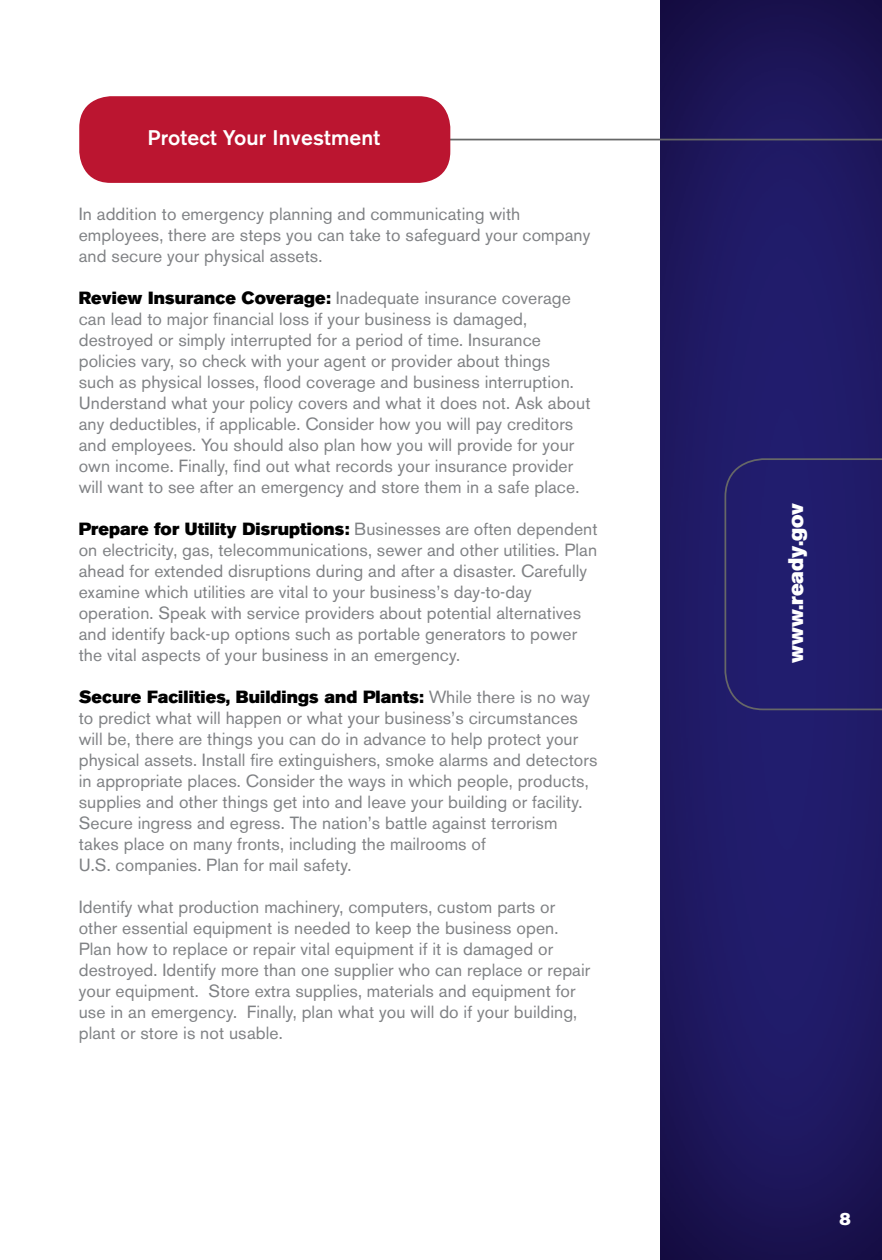
<style>
.page{position:relative;width:882px;height:1260px;background:#fff}
.page>*{position:absolute;margin:0;border:0;box-sizing:border-box;transform-origin:0 0}
.t1{font:500 21px "Akzidenz Grotesk BE";letter-spacing:.01em;color:#fff}
.t2{font:21px "Akzidenz Grotesk BE Super";color:#fff}
.t3{font:17.5px/21px "Akzidenz Grotesk BE";letter-spacing:.005em;color:#808285}
.t4{font:17.5px "Akzidenz Grotesk BE Super";color:#fff}
.s1{font-family:"Akzidenz Grotesk BE Super";color:#000}
</style>
<div class="page">
<img style="left:660px;top:0;width:222px;height:1260px">
<div style="left:725px;top:458px;width:157px;height:252px;background:#211c6d"></div>
<hr style="left:447px;top:139px;width:435px;height:1px;background:#666767">
<div style="left:79px;top:96px;width:371px;height:87px;background:#bb1530;border-radius:32px"></div>
<h1 class="t1" style="left:148px;top:125px;width:234px">Protect Your Investment</h1>
<p class="t3" style="left:79px;top:203px;width:513px">In addition to emergency planning and communicating with employees, there are steps you can take to safeguard your company and secure your physical assets.</p>
<p class="t3" style="left:79px;top:287px;width:513px"><span class="s1">Review Insurance Coverage:</span> Inadequate insurance coverage can lead to major financial loss if your business is damaged, destroyed or simply interrupted for a period of time. Insurance policies vary, so check with your agent or provider about things<br>such as physical losses, flood coverage and business interruption.<br>Understand what your policy covers and what it does not. Ask about any deductibles, if applicable. Consider how you will pay creditors and employees. You should also plan how you will provide for your own income. Finally, find out what records your insurance provider will want to see after an emergency and store them in a safe place.</p>
<p class="t3" style="left:79px;top:518px;width:520px"><span class="s1">Prepare for Utility Disruptions:</span> Businesses are often dependent on electricity, gas, telecommunications, sewer and other utilities. Plan ahead for extended disruptions during and after a disaster. Carefully examine which utilities are vital to your business’s day-to-day operation. Speak with service providers about potential alternatives and identify back-up options such as portable generators to power the vital aspects of your business in an emergency.</p>
<p class="t3" style="left:79px;top:686px;width:520px"><span class="s1">Secure Facilities, Buildings and Plants:</span> While there is no way to predict what will happen or what your business’s circumstances will be, there are things you can do in advance to help protect your physical assets. Install fire extinguishers, smoke alarms and detectors in appropriate places. Consider the ways in which people, products, supplies and other things get into and leave your building or facility.<br>Secure ingress and egress. The nation’s battle against terrorism takes place on many fronts, including the mailrooms of<br>U.S. companies. Plan for mail safety.</p>
<p class="t3" style="left:79px;top:896px;width:513px">Identify what production machinery, computers, custom parts or other essential equipment is needed to keep the business open.<br>Plan how to replace or repair vital equipment if it is damaged or destroyed. Identify more than one supplier who can replace or repair your equipment. Store extra supplies, materials and equipment for use in an emergency. Finally, plan what you will do if your building, plant or store is not usable.</p>
<p class="t2" style="left:784px;top:663px;width:161px;rotate:-90deg">www.ready.gov</p>
<p class="t4" style="left:839px;top:1209px;width:13px">8</p>
</div>
